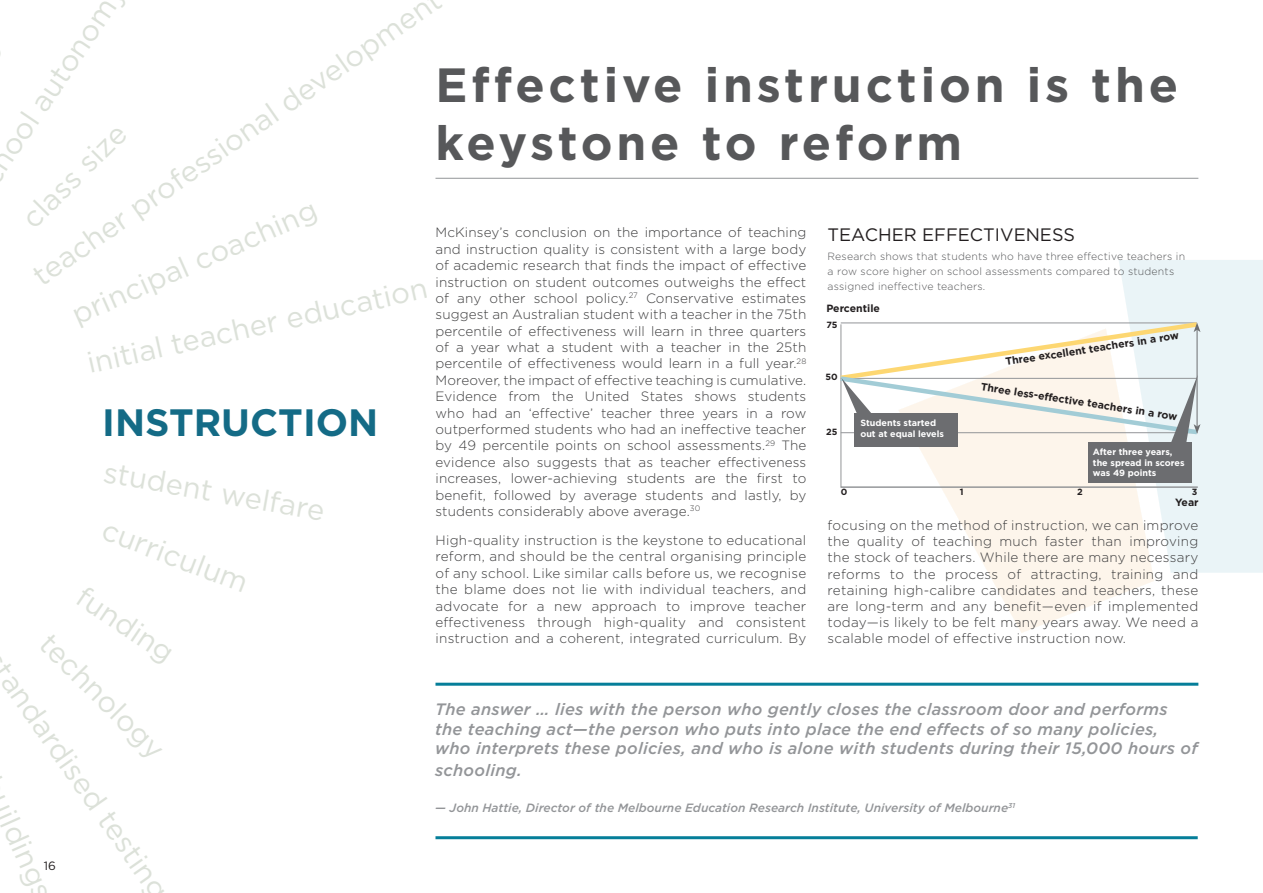
<style>
.page{position:relative;width:1263px;height:893px;background:#fff}
.page>*{position:absolute;margin:0;border:0;box-sizing:border-box;transform-origin:0 0}
.Heading_1{font:700 48px/57.6px "Gotham";letter-spacing:.08em;color:#57585a}
.t1{font:700 38.1px "Gotham";color:#146b86}
.t2{font:29.1px "Gotham";color:#dce1d9}
.Graph_-_Headline{font:18px "Gotham";color:#231f20}
.Quote_-_Body_Text{font:italic 500 16.5px/19.8px "Gotham";letter-spacing:.015em;color:#939598}
.Body_Text_-_10pt{font:300 13.5px/16.4px "Gotham";letter-spacing:.01em;color:#3e3e3f;text-align:justify}
.Invisible_Footnotes{font:300 13.5px/16.2px "Gotham";letter-spacing:.02em;color:#3e3e3f;text-align:justify}
.Quote_-_Name{font:italic 500 12px "Gotham";color:#939598}
.t3{font:12px "Gotham";color:#231f20}
.Graph_-_Body_Text{font:300 10.5px/15px "Gotham";letter-spacing:.02em;color:#57585a}
.Graph_-_Label{font:700 10.5px "Gotham";color:#231f20}
.t4{font:700 9px/10.8px "Gotham";color:#fff}
.t5{font:700 9px "Gotham";color:#231f20}
</style>
<div class="page">
<div style="left:1119px;top:260px;width:144px;height:313px;background:#eaf4f7"></div>
<svg style="left:942px;top:488px;width:212px;height:145px;fill:#fdf5eb"></svg>
<hr style="left:435px;top:178px;width:763px;height:1px;background:#939598">
<hr style="left:435px;top:683px;width:763px;height:3px;background:#057e99">
<hr style="left:435px;top:836px;width:763px;height:3px;background:#057e99">
<svg style="left:840px;top:443px;width:358px;height:45px"></svg>
<hr style="left:841px;top:487px;width:357px;height:1px;background:#939598">
<div style="left:854px;top:413px;width:103px;height:33px;background:#6c6d70"></div>
<div style="left:1089px;top:442px;width:103px;height:40px;background:#6c6d70"></div>
<svg style="left:840px;top:319px;width:362px;height:124px"></svg>
<p class="t2" style="left:25px;top:263px;width:493px;rotate:-35deg">teacher professional development</p>
<p class="t2" style="left:-19px;top:157px;width:203px;rotate:-56deg">hool autonom</p>
<p class="Heading_1" style="left:435px;top:56px;width:744px">Effective instruction is the keystone to reform</p>
<p class="t2" style="left:14px;top:209px;width:135px;rotate:-45deg">class size</p>
<p class="t2" style="left:66px;top:299px;width:267px;rotate:-24deg">principal coaching</p>
<p class="Body_Text_-_10pt" style="left:435px;top:224px;width:372px">McKinsey’s conclusion on the importance of teaching and instruction quality is consistent with a large body of academic research that finds the impact of effective instruction on student outcomes outweighs the effect of any other school policy.<sup>27</sup> Conservative estimates suggest an Australian student with a teacher in the 75th percentile of effectiveness will learn in three quarters of a year what a student with a teacher in the 25th percentile of effectiveness would learn in a full year.<sup>28<br></sup>Moreover, the impact of effective teaching is cumulative.<br>Evidence from the United States shows students who had an ‘effective’ teacher three years in a row outperformed students who had an ineffective teacher by 49 percentile points on school assessments.<sup>29</sup> The evidence also suggests that as teacher effectiveness increases, lower-achieving students are the first to benefit, followed by average students and lastly, by students considerably above average.<sup>30</sup></p>
<p class="Body_Text_-_10pt" style="left:435px;top:532px;width:372px">High-quality instruction is the keystone to educational reform, and should be the central organising principle of any school. Like similar calls before us, we recognise the blame does not lie with individual teachers, and advocate for a new approach to improve teacher effectiveness through high-quality and consistent instruction and a coherent, integrated curriculum. By</p>
<p class="Graph_-_Headline" style="left:827px;top:223px;width:249px">TEACHER EFFECTIVENESS</p>
<p class="Graph_-_Body_Text" style="left:827px;top:249px;width:359px">Research shows that students who have three effective teachers in a row score higher on school assessments compared to students assigned ineffective teachers.</p>
<p class="t2" style="left:83px;top:346px;width:349px;rotate:-13deg">initial teacher education</p>
<p class="Graph_-_Label" style="left:826px;top:302px;width:55px">Percentile</p>
<p class="t5" style="left:826px;top:318px;width:13px">75</p>
<p class="Graph_-_Label" style="left:1004px;top:355px;width:177px;rotate:-9deg">Three excellent teachers in a row</p>
<p class="Graph_-_Label" style="left:982px;top:379px;width:200px;rotate:9deg">Three less-eff ective teachers in a row</p>
<p class="t5" style="left:825px;top:371px;width:14px">50</p>
<p class="t1" style="left:102px;top:398px;width:278px">INSTRUCTION</p>
<p class="t4" style="left:860px;top:418px;width:85px">Students started out at equal levels</p>
<p class="t5" style="left:826px;top:426px;width:13px">25</p>
<p class="t4" style="left:1093px;top:446px;width:93px">After three years, the spread in scores was 49 points</p>
<p class="t2" style="left:107px;top:453px;width:225px;rotate:10deg">student welfare</p>
<p class="t5" style="left:841px;top:486px;width:8px">0</p>
<p class="t5" style="left:960px;top:486px;width:5px">1</p>
<p class="t5" style="left:1077px;top:486px;width:7px">2</p>
<p class="t5" style="left:1192px;top:486px;width:7px">3</p>
<p class="Graph_-_Label" style="left:1175px;top:496px;width:25px">Year</p>
<p class="Invisible_Footnotes" style="left:827px;top:517px;width:372px">focusing on the method of instruction, we can improve the quality of teaching much faster than improving the stock of teachers. While there are many necessary reforms to the process of attracting, training and retaining high-calibre candidates and teachers, these are long-term and any benefit—even if implemented today—is likely to be felt many years away. We need a scalable model of effective instruction now.</p>
<p class="t2" style="left:110px;top:511px;width:155px;rotate:21deg">curriculum</p>
<p class="t2" style="left:90px;top:578px;width:112px;rotate:34deg">funding</p>
<p class="t2" style="left:58px;top:625px;width:164px;rotate:45deg">technology</p>
<p class="t2" style="left:17px;top:655px;width:282px;rotate:55deg">tandardised testing</p>
<p class="Quote_-_Body_Text" style="left:435px;top:699px;width:764px">The answer … lies with the person who gently closes the classroom door and performs the teaching act—the person who puts into place the end effects of so many policies, who interprets these policies, and who is alone with students during their 15,000 hours of</p>
<p class="Quote_-_Body_Text" style="left:435px;top:760px;width:88px">schooling.</p>
<p class="Quote_-_Name" style="left:435px;top:800px;width:582px">— John Hattie, Director of the Melbourne Education Research Institute, University of Melbourne<sup>31</sup></p>
<p class="t2" style="left:23px;top:804px;width:96px;rotate:66deg">ildings</p>
<p class="t3" style="left:44px;top:858px;width:14px">16</p>
</div>
